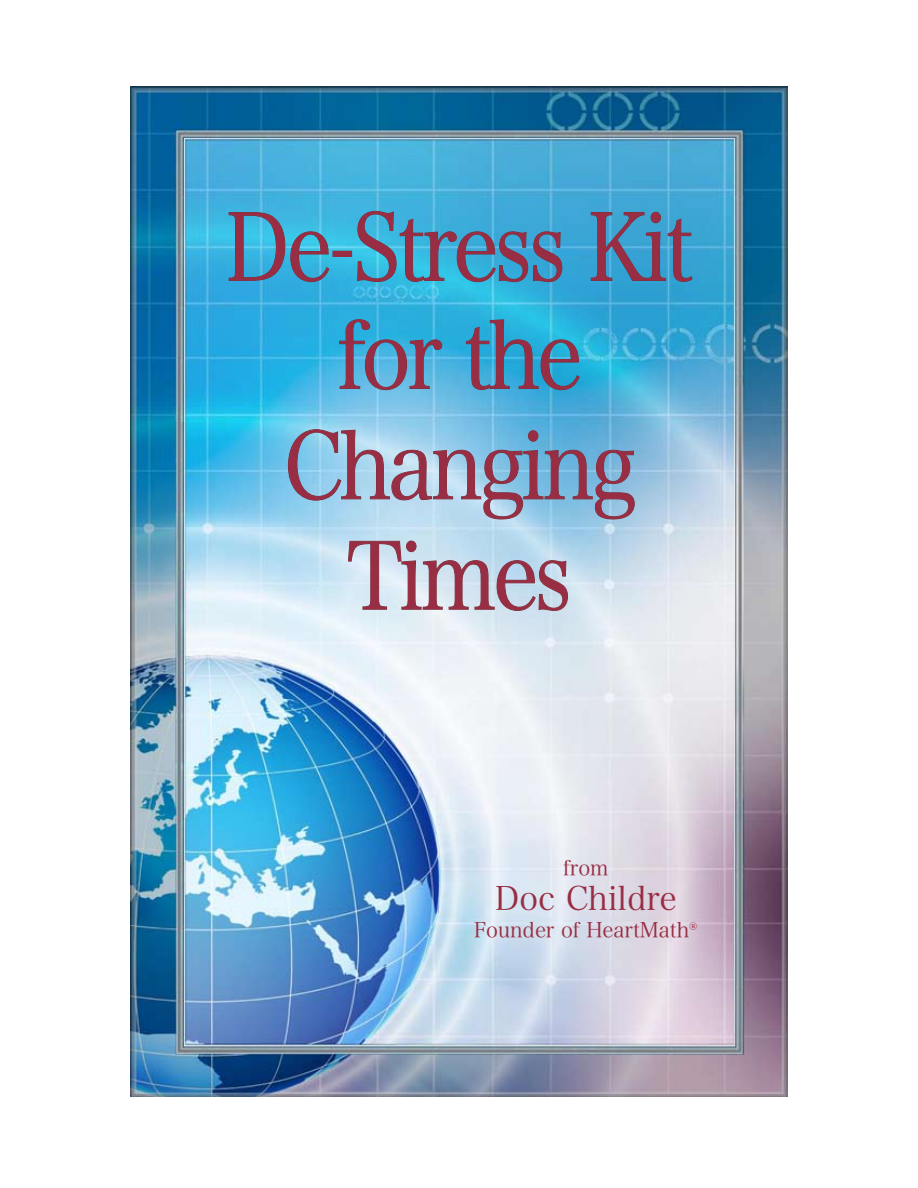
<style>
.page{position:relative;width:918px;height:1188px;background:#fff}
.page>*{position:absolute;margin:0;border:0;box-sizing:border-box;transform-origin:0 0}
.t1{font:93.6px/109.6px "Hira Min Pro N W3";letter-spacing:-.04em;color:#992d43;text-align:center;scale:.9 1}
.t2{font:33px "Hira Min Pro N W3";color:#992d43}
.t3{font:21px "Hira Min Pro N W3";color:#992d43}
</style>
<div class="page">
<img style="left:131px;top:87px;width:657px;height:1010px">
<svg style="left:228px;top:212px;width:102px;height:70px;background:#40add3"></svg>
<div style="left:333px;top:251px;width:19px;height:6px;border:1px solid #75323c"></div>
<svg style="left:357px;top:211px;width:206px;height:71px;background:#40a6cd"></svg>
<svg style="left:590px;top:211px;width:103px;height:71px;background:#4098c4"></svg>
<svg style="left:339px;top:319px;width:104px;height:72px;background:#4aa9d2"></svg>
<svg style="left:466px;top:319px;width:114px;height:72px;background:#33a3cc"></svg>
<svg style="left:288px;top:429px;width:347px;height:91px;background:#92bfdb"></svg>
<svg style="left:348px;top:540px;width:220px;height:71px;background:#c4d2e0"></svg>
<p class="t1" style="left:226px;top:185px;width:521px">De-Stress Kit for the<br>Changing<br>Times</p>
<p class="t3" style="left:563px;top:850px;width:47px">from</p>
<p class="t2" style="left:495px;top:870px;width:183px">Doc Childre</p>
<p class="t3" style="left:474px;top:913px;width:225px">Founder of HeartMath<sup>®</sup></p>
</div>
